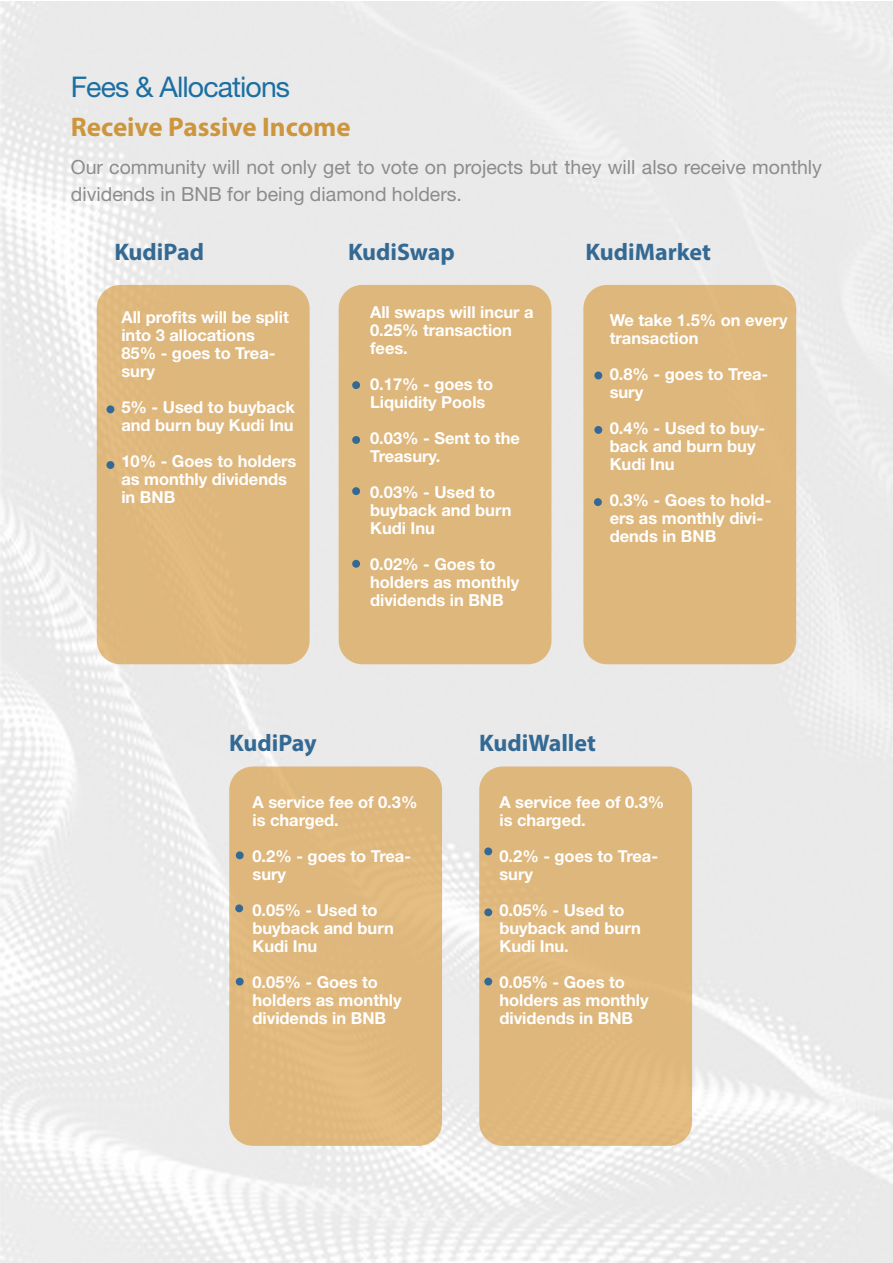
<style>
.page{position:relative;width:893px;height:1263px;background:#fff}
.page>*{position:absolute;margin:0;border:0;box-sizing:border-box;transform-origin:0 0}
.t1{font:28.5px "Helvetica Neue";letter-spacing:-.03em;color:#1b6fa2}
.t2{font:700 27px "Myriad Pro";color:#cd963e}
.t3{font:700 24px "Myriad Pro";color:#346993}
.t4{font:19.5px/27px "Helvetica Neue";color:#8d8b8c}
.t5{font:700 16.5px/18px "Helvetica Neue";color:#fff}
</style>
<div class="page">
<div style="left:97px;top:285px;width:213px;height:379px;background:#deb77d;border-radius:24px"></div>
<div style="left:339px;top:285px;width:212px;height:379px;background:#deb77d;border-radius:24px"></div>
<div style="left:229px;top:766px;width:213px;height:380px;background:#dfb77d;border-radius:24px"></div>
<div style="left:479px;top:766px;width:213px;height:380px;background:#deb77d;border-radius:24px"></div>
<div style="left:583px;top:285px;width:213px;height:379px;background:#deb77d;border-radius:24px"></div>
<div style="left:106px;top:405px;width:8px;height:8px;background:#346993;border-radius:50%"></div>
<div style="left:352px;top:381px;width:8px;height:8px;background:#346993;border-radius:50%"></div>
<div style="left:594px;top:371px;width:8px;height:8px;background:#346993;border-radius:50%"></div>
<div style="left:352px;top:436px;width:8px;height:8px;background:#346993;border-radius:50%"></div>
<div style="left:594px;top:426px;width:8px;height:8px;background:#346993;border-radius:50%"></div>
<div style="left:352px;top:487px;width:8px;height:8px;background:#346993;border-radius:50%"></div>
<div style="left:594px;top:498px;width:8px;height:8px;background:#346993;border-radius:50%"></div>
<div style="left:352px;top:560px;width:8px;height:8px;background:#346993;border-radius:50%"></div>
<div style="left:106px;top:461px;width:8px;height:8px;background:#346993;border-radius:50%"></div>
<div style="left:235px;top:851px;width:9px;height:8px;background:#346993;border-radius:50%"></div>
<div style="left:484px;top:847px;width:8px;height:9px;background:#346993;border-radius:50%"></div>
<svg style="left:235px;top:977px;width:9px;height:9px"></svg>
<div style="left:484px;top:977px;width:8px;height:9px;background:#346993;border-radius:50%"></div>
<div style="left:235px;top:904px;width:8px;height:8px;background:#346993;border-radius:50%"></div>
<div style="left:484px;top:908px;width:8px;height:8px;background:#346993;border-radius:50%"></div>
<h1 class="t1" style="left:71px;top:66px;width:221px">Fees &amp; Allocations</h1>
<h2 class="t2" style="left:71px;top:110px;width:281px">Receive Passive Income</h2>
<p class="t4" style="left:71px;top:155px;width:753px">Our community will not only get to vote on projects but they will also receive monthly dividends in BNB for being diamond holders.</p>
<h3 class="t3" style="left:114px;top:237px;width:91px">KudiPad</h3>
<h3 class="t3" style="left:348px;top:237px;width:108px">KudiSwap</h3>
<h3 class="t3" style="left:586px;top:237px;width:127px">KudiMarket</h3>
<p class="t5" style="left:121px;top:308px;width:169px">All profits will be split into 3 allocations<br>85% - goes to Trea&shy;sury</p>
<p class="t5" style="left:121px;top:398px;width:175px">5% - Used to buyback and burn buy Kudi Inu</p>
<p class="t5" style="left:121px;top:452px;width:177px">10% - Goes to holders as monthly dividends in BNB</p>
<p class="t5" style="left:370px;top:303px;width:165px">All swaps will incur a<br>0.25% transaction fees.</p>
<p class="t5" style="left:370px;top:375px;width:125px">0.17% - goes to<br>Liquidity Pools</p>
<p class="t5" style="left:370px;top:429px;width:151px">0.03% - Sent to the<br>Treasury.</p>
<p class="t5" style="left:370px;top:483px;width:143px">0.03% - Used to buyback and burn<br>Kudi Inu</p>
<p class="t5" style="left:370px;top:555px;width:151px">0.02% - Goes to holders as monthly dividends in BNB</p>
<p class="t5" style="left:610px;top:312px;width:179px">We take 1.5% on every transaction</p>
<p class="t5" style="left:610px;top:366px;width:160px">0.8% - goes to Trea&shy;sury</p>
<p class="t5" style="left:610px;top:420px;width:157px">0.4% - Used to buy&shy;back and burn buy<br>Kudi Inu</p>
<p class="t5" style="left:610px;top:492px;width:163px">0.3% - Goes to hold&shy;ers as monthly divi&shy;dends in BNB</p>
<h3 class="t3" style="left:229px;top:728px;width:89px">KudiPay</h3>
<h3 class="t3" style="left:479px;top:728px;width:118px">KudiWallet</h3>
<p class="t5" style="left:252px;top:793px;width:166px">A service fee of 0.3% is charged.</p>
<p class="t5" style="left:252px;top:847px;width:160px">0.2% - goes to Trea&shy;sury</p>
<p class="t5" style="left:252px;top:901px;width:143px">0.05% - Used to buyback and burn<br>Kudi Inu</p>
<p class="t5" style="left:252px;top:973px;width:151px">0.05% - Goes to holders as monthly dividends in BNB</p>
<p class="t5" style="left:499px;top:793px;width:166px">A service fee of 0.3% is charged.</p>
<p class="t5" style="left:499px;top:847px;width:160px">0.2% - goes to Trea&shy;sury</p>
<p class="t5" style="left:499px;top:901px;width:143px">0.05% - Used to buyback and burn<br>Kudi Inu.</p>
<p class="t5" style="left:499px;top:973px;width:151px">0.05% - Goes to holders as monthly dividends in BNB</p>
</div>
